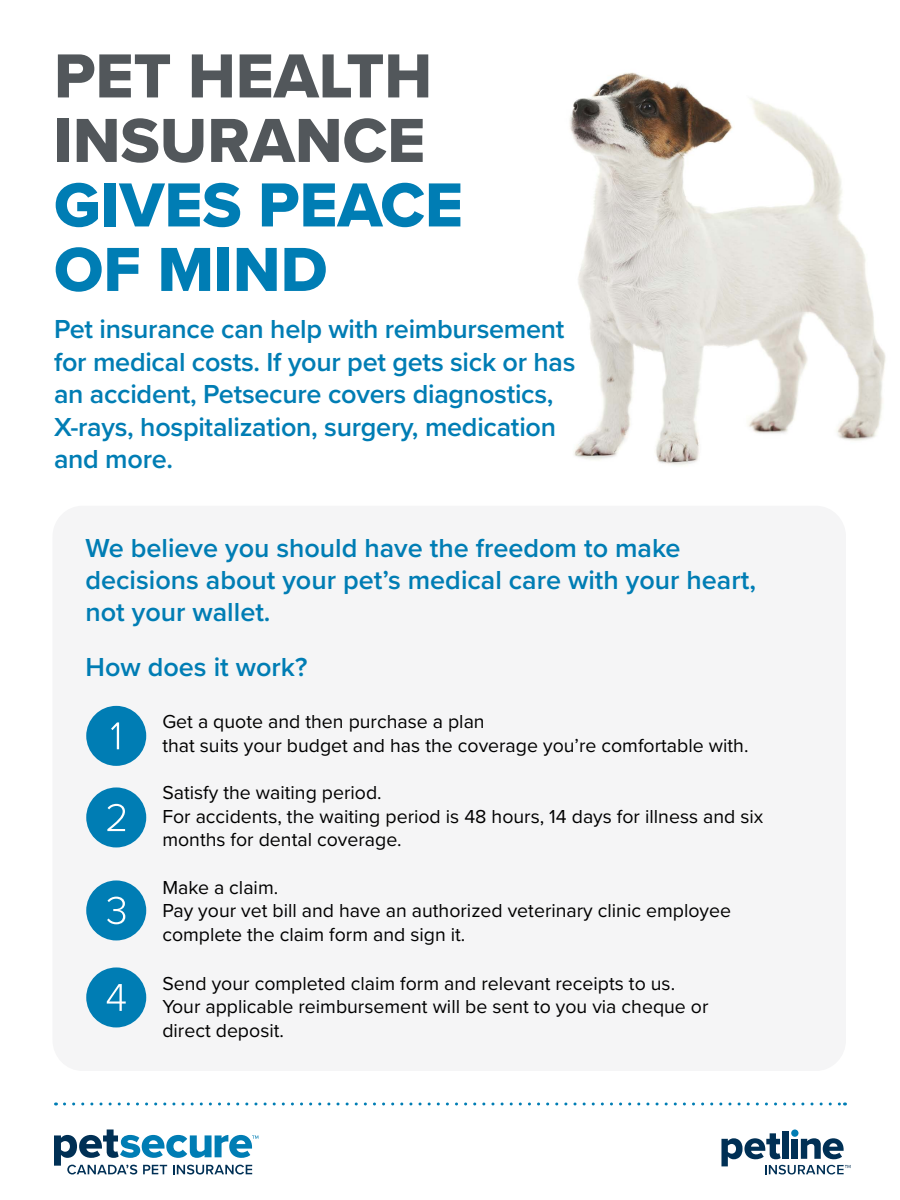
<style>
.page{position:relative;width:900px;height:1200px;background:#fff}
.page>*{position:absolute;margin:0;border:0;box-sizing:border-box;transform-origin:0 0}
.t1{font:64.5px/64.5px "Proxima Nova Extrabld";color:#52575b}
.t2{font:64.5px/64.5px "Proxima Nova Extrabld";color:#007db4}
.t3{font:600 27px/32.4px "Proxima Nova";letter-spacing:-.01em;color:#007db4}
.t4{font:19.5px/23.4px "Proxima Nova";color:#000}
</style>
<div class="page">
<svg style="left:54px;top:1130px;width:204px;height:44px"></svg>
<div style="left:782px;top:1131px;width:7px;height:28px;background:#003055"></div>
<div style="left:791px;top:1130px;width:7px;height:7px;background:#007db4;border-radius:50%"></div>
<svg style="left:721px;top:1133px;width:130px;height:41px"></svg>
<svg style="left:64px;top:1102px;width:781px;height:4px"></svg>
<img style="left:569px;top:72px;width:317px;height:393px">
<div style="left:52px;top:506px;width:794px;height:565px;background:#f5f5f6;border-radius:30px"></div>
<div style="left:86px;top:706px;width:60px;height:60px;background:#007db4;border-radius:50%"></div>
<svg style="left:111px;top:722px;width:8px;height:27px"></svg>
<div style="left:86px;top:787px;width:60px;height:60px;background:#007db4;border-radius:50%"></div>
<svg style="left:107px;top:804px;width:18px;height:27px"></svg>
<div style="left:86px;top:880px;width:60px;height:60px;background:#007db4;border-radius:50%"></div>
<svg style="left:107px;top:897px;width:18px;height:27px"></svg>
<div style="left:86px;top:967px;width:60px;height:60px;background:#007db4;border-radius:50%"></div>
<svg style="left:107px;top:984px;width:19px;height:27px"></svg>
<h1 class="t1" style="left:54px;top:43px;width:380px">PET HEALTH<br>INSURANCE</h1>
<h1 class="t2" style="left:54px;top:172px;width:410px">GIVES PEACE<br>OF MIND</h1>
<h2 class="t3" style="left:54px;top:312px;width:523px">Pet insurance can help with reimbursement for medical costs. If your pet gets sick or has an accident, Petsecure covers diagnostics, X-rays, hospitalization, surgery, medication and more.</h2>
<h2 class="t3" style="left:86px;top:531px;width:672px">We believe you should have the freedom to make decisions about your pet’s medical care with your heart, not your wallet.</h2>
<h2 class="t3" style="left:86px;top:650px;width:223px">How does it work?</h2>
<p class="t4" style="left:162px;top:709px;width:588px">Get a quote and then purchase a plan<br>that suits your budget and has the coverage you’re comfortable with.</p>
<p class="t4" style="left:162px;top:780px;width:602px">Satisfy the waiting period.<br>For accidents, the waiting period is 48 hours, 14 days for illness and six months for dental coverage.</p>
<p class="t4" style="left:162px;top:875px;width:570px">Make a claim.<br>Pay your vet bill and have an authorized veterinary clinic employee complete the claim form and sign it.</p>
<p class="t4" style="left:162px;top:971px;width:548px">Send your completed claim form and relevant receipts to us.<br>Your applicable reimbursement will be sent to you via cheque or direct deposit.</p>
</div>
